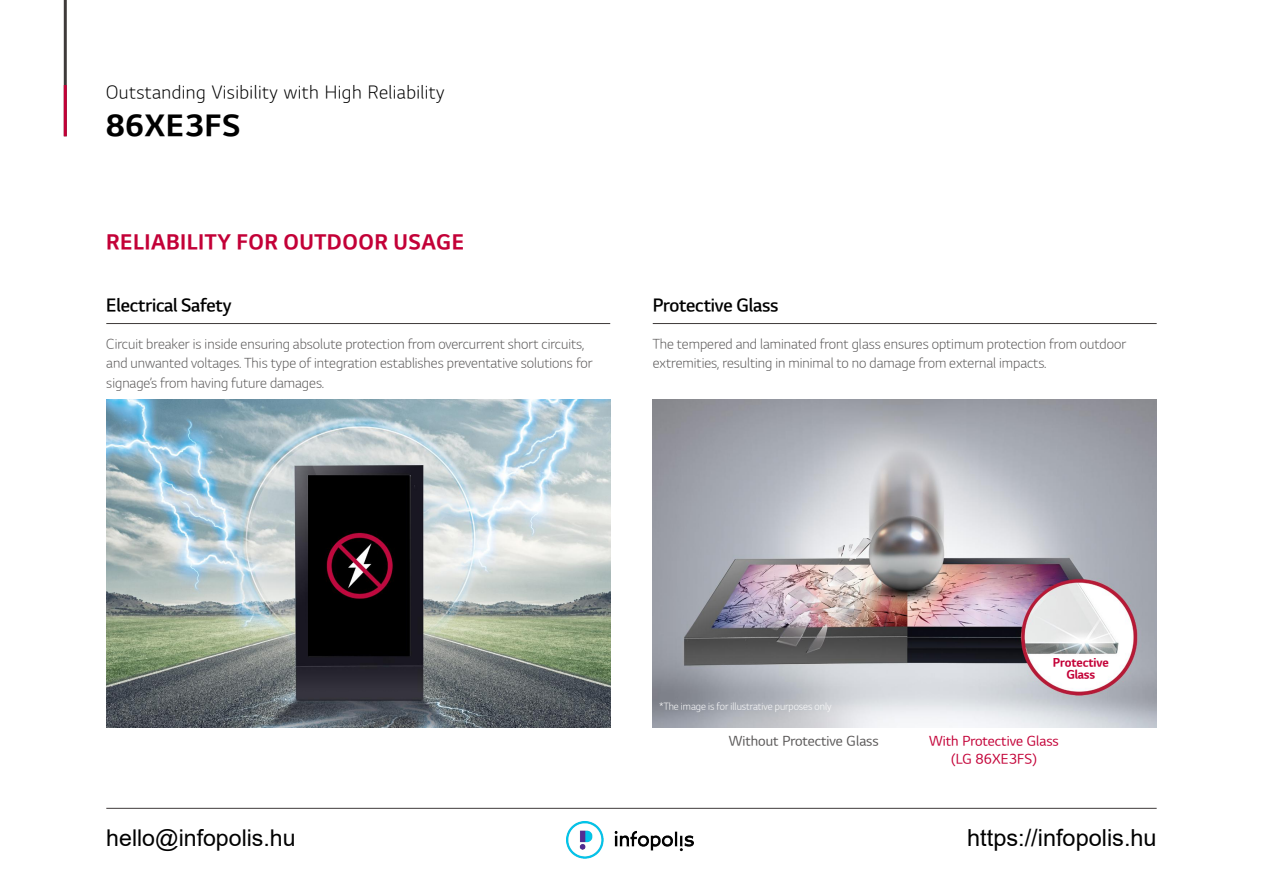
<style>
.page{position:relative;width:1263px;height:893px;background:#fff}
.page>*{position:absolute;margin:0;border:0;box-sizing:border-box;transform-origin:0 0}
.t1{font:30px "LG Sm Haotf TB";letter-spacing:.025em;color:#000}
.t2{font:23.55px "Arial";color:#000}
.t3{font:23.1px "Arial";color:#000}
.t4{font:21px "LG Sm Haotf TB";letter-spacing:.025em;color:#c30037}
.t5{font:18px "LG Sm Haotf TL";letter-spacing:.025em;color:#000}
.t6{font:18px "LG Sm Haotf TSB";letter-spacing:-.01em;color:#000}
.t7{font:13.5px/19.5px "LG Sm Haotf TL";color:#595757}
.t8{font:13.5px/18px "LG Sm Haotf TR";color:#c30037;text-align:center}
.t9{font:13.5px "LG Sm Haotf TR";color:#595757}
.t10{font:12px/12px "LG Sm Haotf TB";letter-spacing:-.01em;color:#c30037;text-align:center}
.t11{font:9.75px "LG Sm Haotf TL";color:#fff}
</style>
<div class="page">
<hr style="left:64px;top:0;width:3px;height:136px;background:#3e3a39">
<hr style="left:64px;top:85px;width:3px;height:51px;background:#c30037">
<hr style="left:106px;top:808px;width:1051px;height:1px;background:#3e3a39">
<img style="left:653px;top:400px;width:504px;height:327px">
<img style="left:106px;top:400px;width:504px;height:327px">
<hr style="left:106px;top:323px;width:504px;height:1px;background:#3e3a39">
<hr style="left:653px;top:323px;width:504px;height:1px;background:#3e3a39">
<img style="left:567px;top:821px;width:126px;height:38px">
<h3 class="t5" style="left:106px;top:84px;width:340px">Outstanding Visibility with High Reliability</h3>
<h1 class="t1" style="left:106px;top:111px;width:136px">86XE3FS</h1>
<h3 class="t4" style="left:106px;top:232px;width:359px">RELIABILITY FOR OUTDOOR USAGE</h3>
<h3 class="t6" style="left:106px;top:297px;width:127px">Electrical Safety</h3>
<h3 class="t6" style="left:653px;top:297px;width:127px">Protective Glass</h3>
<p class="t7" style="left:106px;top:335px;width:488px">Circuit breaker is inside ensuring absolute protection from overcurrent short circuits, and unwanted voltages. This type of integration establishes preventative solutions for signage’s from having future damages.</p>
<p class="t7" style="left:653px;top:335px;width:475px">The tempered and laminated front glass ensures optimum protection from outdoor extremities, resulting in minimal to no damage from external impacts.</p>
<p class="t11" style="left:659px;top:702px;width:174px">*The image is for illustrative purposes only</p>
<p class="t10" style="left:1053px;top:658px;width:58px">Protective<br>Glass</p>
<p class="t9" style="left:729px;top:735px;width:151px">Without Protective Glass</p>
<p class="t8" style="left:929px;top:733px;width:131px">With Protective Glass (LG 86XE3FS)</p>
<h3 class="t3" style="left:106px;top:822px;width:191px">hello@infopolis.hu</h3>
<h2 class="t2" style="left:967px;top:821px;width:191px">https://infopolis.hu</h2>
</div>
